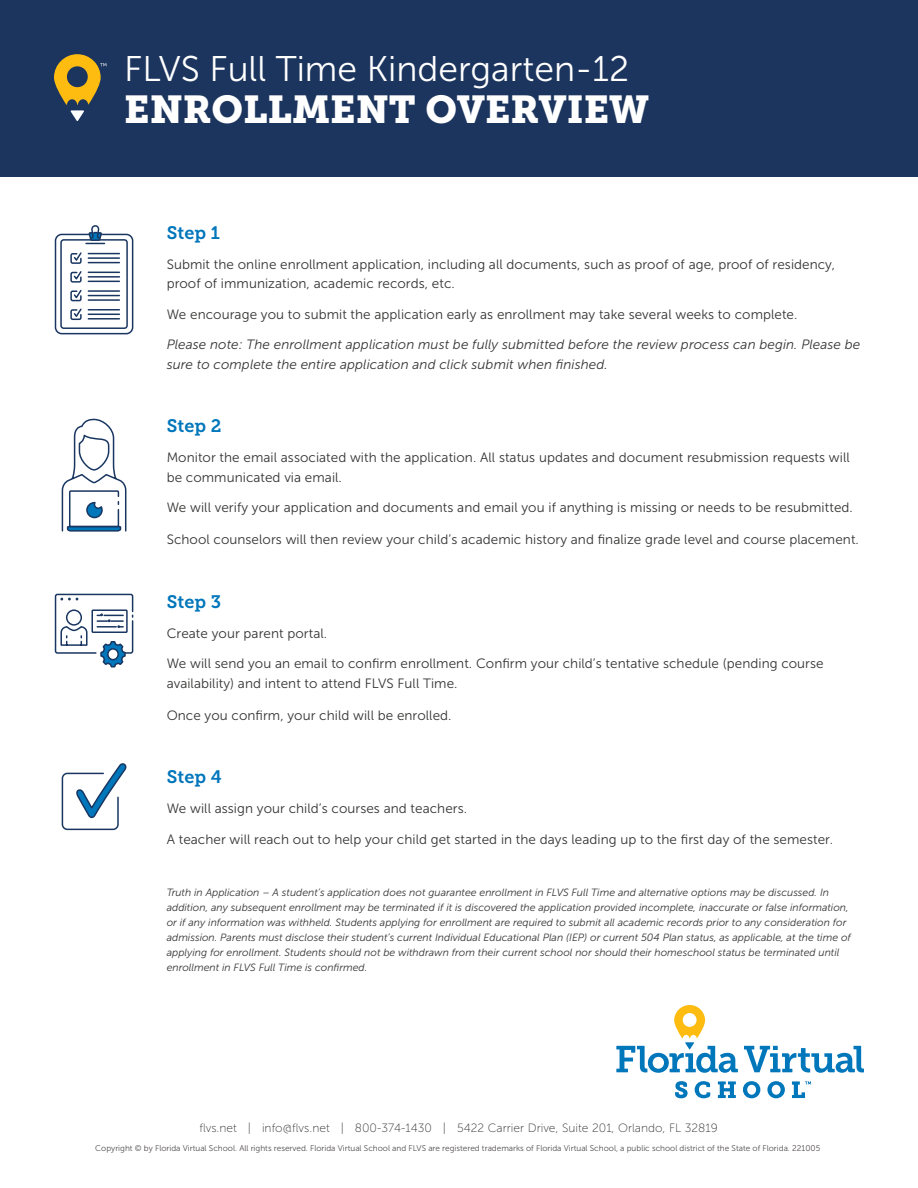
<style>
.page{position:relative;width:918px;height:1188px;background:#fff}
.page>*{position:absolute;margin:0;border:0;box-sizing:border-box;transform-origin:0 0}
.t1{font:38.7px "Museo Slab 900";color:#fff}
.t2{font:35.55px "Museo Sans 300";color:#fff}
.t3{font:18px "Museo Slab 700";letter-spacing:.005em;color:#0076bb}
.t4{font:13.5px/19.5px "Museo Sans 300";letter-spacing:.005em;color:#343433}
.t5{font:italic 13.5px/19.5px "Museo Sans 300";letter-spacing:.005em;color:#343433}
.t6{font:12px "Museo Sans 100";color:#343433}
.t7{font:italic 10.5px/15px "Museo Sans 300";color:#343433}
.t8{font:8.25px "Museo Sans 300";color:#504d4c}
</style>
<div class="page">
<svg style="left:616px;top:1005px;width:122px;height:68px"></svg>
<svg style="left:744px;top:1046px;width:120px;height:27px"></svg>
<svg style="left:675px;top:1081px;width:13px;height:17px"></svg>
<svg style="left:695px;top:1081px;width:15px;height:17px"></svg>
<svg style="left:718px;top:1081px;width:18px;height:17px"></svg>
<svg style="left:743px;top:1081px;width:17px;height:17px"></svg>
<svg style="left:767px;top:1081px;width:18px;height:17px"></svg>
<svg style="left:792px;top:1081px;width:19px;height:17px"></svg>
<div style="left:0;top:0;width:918px;height:176px;background:#1c355e"></div>
<svg style="left:54px;top:54px;width:53px;height:67px"></svg>
<svg style="left:54px;top:225px;width:80px;height:110px"></svg>
<svg style="left:54px;top:593px;width:80px;height:75px"></svg>
<svg style="left:61px;top:418px;width:66px;height:114px"></svg>
<svg style="left:61px;top:763px;width:66px;height:68px"></svg>
<h2 class="t2" style="left:124px;top:49px;width:506px">FLVS Full Time Kindergarten-12</h2>
<h1 class="t1" style="left:124px;top:87px;width:526px">ENROLLMENT OVERVIEW</h1>
<h3 class="t3" style="left:167px;top:222px;width:55px">Step 1</h3>
<p class="t4" style="left:167px;top:255px;width:670px">Submit the online enrollment application, including all documents, such as proof of age, proof of residency, proof of immunization, academic records, etc.</p>
<p class="t4" style="left:167px;top:304px;width:632px">We encourage you to submit the application early as enrollment may take several weeks to complete.</p>
<p class="t5" style="left:167px;top:335px;width:695px">Please note: The enrollment application must be fully submitted before the review process can begin. Please be sure to complete the entire application and click submit when finished.</p>
<h3 class="t3" style="left:167px;top:416px;width:56px">Step 2</h3>
<p class="t4" style="left:167px;top:448px;width:685px">Monitor the email associated with the application. All status updates and document resubmission requests will be communicated via email.</p>
<p class="t4" style="left:167px;top:498px;width:688px">We will verify your application and documents and email you if anything is missing or needs to be resubmitted.</p>
<p class="t4" style="left:167px;top:530px;width:694px">School counselors will then review your child’s academic history and finalize grade level and course placement.</p>
<h3 class="t3" style="left:167px;top:591px;width:56px">Step 3</h3>
<p class="t4" style="left:167px;top:624px;width:162px">Create your parent portal.</p>
<p class="t4" style="left:167px;top:654px;width:659px">We will send you an email to confirm enrollment. Confirm your child’s tentative schedule (pending course availability) and intent to attend FLVS Full Time.</p>
<p class="t4" style="left:167px;top:705px;width:286px">Once you confirm, your child will be enrolled.</p>
<h3 class="t3" style="left:167px;top:767px;width:57px">Step 4</h3>
<p class="t4" style="left:167px;top:799px;width:302px">We will assign your child’s courses and teachers.</p>
<p class="t4" style="left:167px;top:829px;width:668px">A teacher will reach out to help your child get started in the days leading up to the first day of the semester.</p>
<p class="t7" style="left:167px;top:885px;width:686px">Truth in Application – A student’s application does not guarantee enrollment in FLVS Full Time and alternative options may be discussed. In addition, any subsequent enrollment may be terminated if it is discovered the application provided incomplete, inaccurate or false information, or if any information was withheld. Students applying for enrollment are required to submit all academic records prior to any consideration for admission. Parents must disclose their student’s current Individual Educational Plan (IEP) or current 504 Plan status, as applicable, at the time of applying for enrollment. Students should not be withdrawn from their current school nor should their homeschool status be terminated until enrollment in FLVS Full Time is confirmed.</p>
<p class="t6" style="left:199px;top:1122px;width:520px">flvs.net | info@flvs.net | 800-374-1430 | 5422 Carrier Drive, Suite 201, Orlando, FL 32819</p>
<p class="t8" style="left:95px;top:1143px;width:727px">Copyright © by Florida Virtual School. All rights reserved. Florida Virtual School and FLVS are registered trademarks of Florida Virtual School, a public school district of the State of Florida. 221005</p>
</div>
